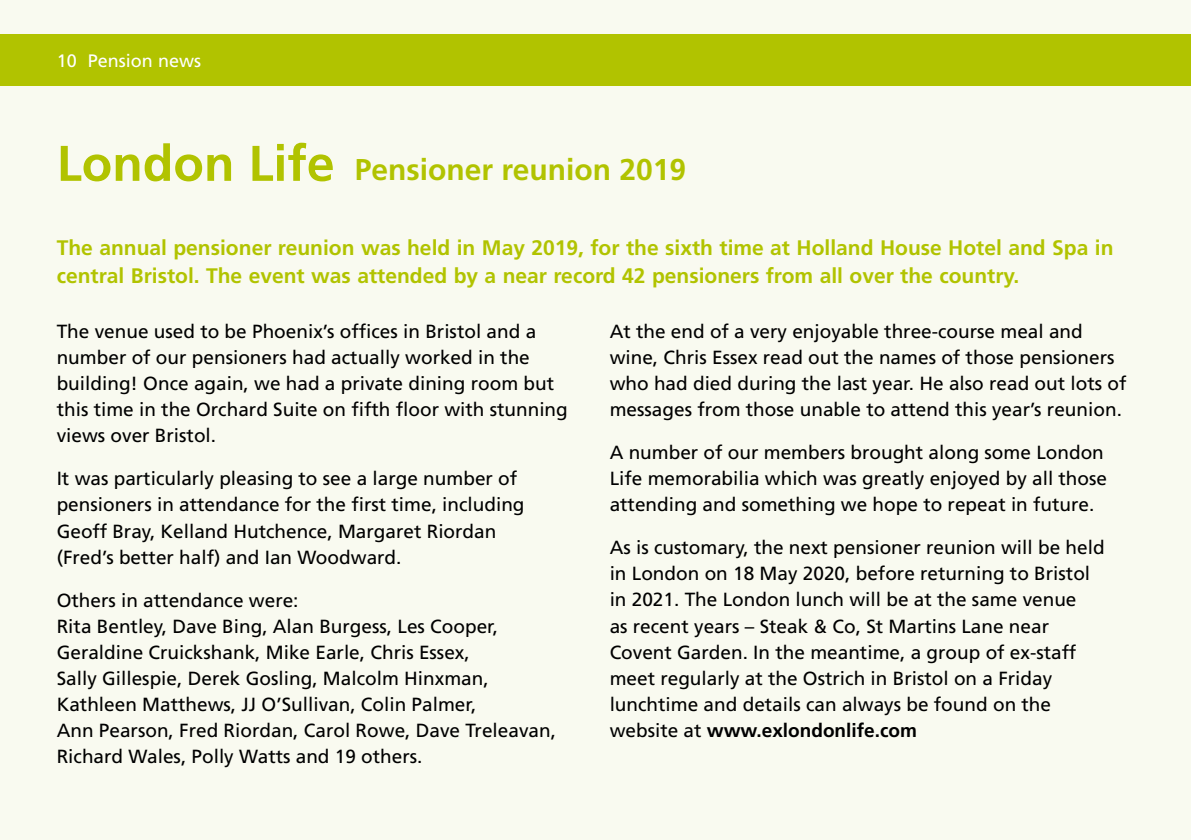
<style>
.page{position:relative;width:1191px;height:840px;background:#fff}
.page>*{position:absolute;margin:0;border:0;box-sizing:border-box;transform-origin:0 0}
.t1{font:700 30px "Frutiger";color:#b1c300}
.t2{font:700 21px/28px "Frutiger";color:#b1c300}
.t3{font:19px/26px "Frutiger";color:#000}
.t4{font:18px "Frutiger";color:#fff}
.s1{font-size:50px}
.s2{font-weight:700}
</style>
<div class="page">
<div style="left:0;top:0;width:1191px;height:839px;background:#f9faf0"></div>
<div style="left:0;top:34px;width:1191px;height:51px;background:#b1c300"></div>
<p class="t4" style="left:57px;top:50px;width:146px">10 Pension news</p>
<h1 class="t1" style="left:57px;top:152px;width:631px"><span class="s1">London Life</span> Pensioner reunion 2019</h1>
<p class="t2" style="left:57px;top:233px;width:1058px">The annual pensioner reunion was held in May 2019, for the sixth time at Holland House Hotel and Spa in central Bristol. The event was attended by a near record 42 pensioners from all over the country.</p>
<p class="t3" style="left:57px;top:318px;width:512px">The venue used to be Phoenix’s offices in Bristol and a number of our pensioners had actually worked in the building! Once again, we had a private dining room but this time in the Orchard Suite on fifth floor with stunning views over Bristol.</p>
<p class="t3" style="left:57px;top:465px;width:469px">It was particularly pleasing to see a large number of pensioners in attendance for the first time, including Geoff Bray, Kelland Hutchence, Margaret Riordan (Fred’s better half) and Ian Woodward.</p>
<p class="t3" style="left:57px;top:586px;width:501px">Others in attendance were:<br>Rita Bentley, Dave Bing, Alan Burgess, Les Cooper, Geraldine Cruickshank, Mike Earle, Chris Essex,<br>Sally Gillespie, Derek Gosling, Malcolm Hinxman, Kathleen Matthews, JJ O’Sullivan, Colin Palmer,<br>Ann Pearson, Fred Riordan, Carol Rowe, Dave Treleavan, Richard Wales, Polly Watts and 19 others.</p>
<p class="t3" style="left:609px;top:318px;width:518px">At the end of a very enjoyable three-course meal and wine, Chris Essex read out the names of those pensioners who had died during the last year. He also read out lots of messages from those unable to attend this year’s reunion.</p>
<p class="t3" style="left:609px;top:439px;width:499px">A number of our members brought along some London<br>Life memorabilia which was greatly enjoyed by all those attending and something we hope to repeat in future.</p>
<p class="t3" style="left:609px;top:534px;width:496px">As is customary, the next pensioner reunion will be held in London on 18 May 2020, before returning to Bristol in 2021. The London lunch will be at the same venue<br>as recent years – Steak &amp; Co, St Martins Lane near Covent Garden. In the meantime, a group of ex-staff meet regularly at the Ostrich in Bristol on a Friday lunchtime and details can always be found on the website at <span class="s2">www.exlondonlife.com</span></p>
</div>
